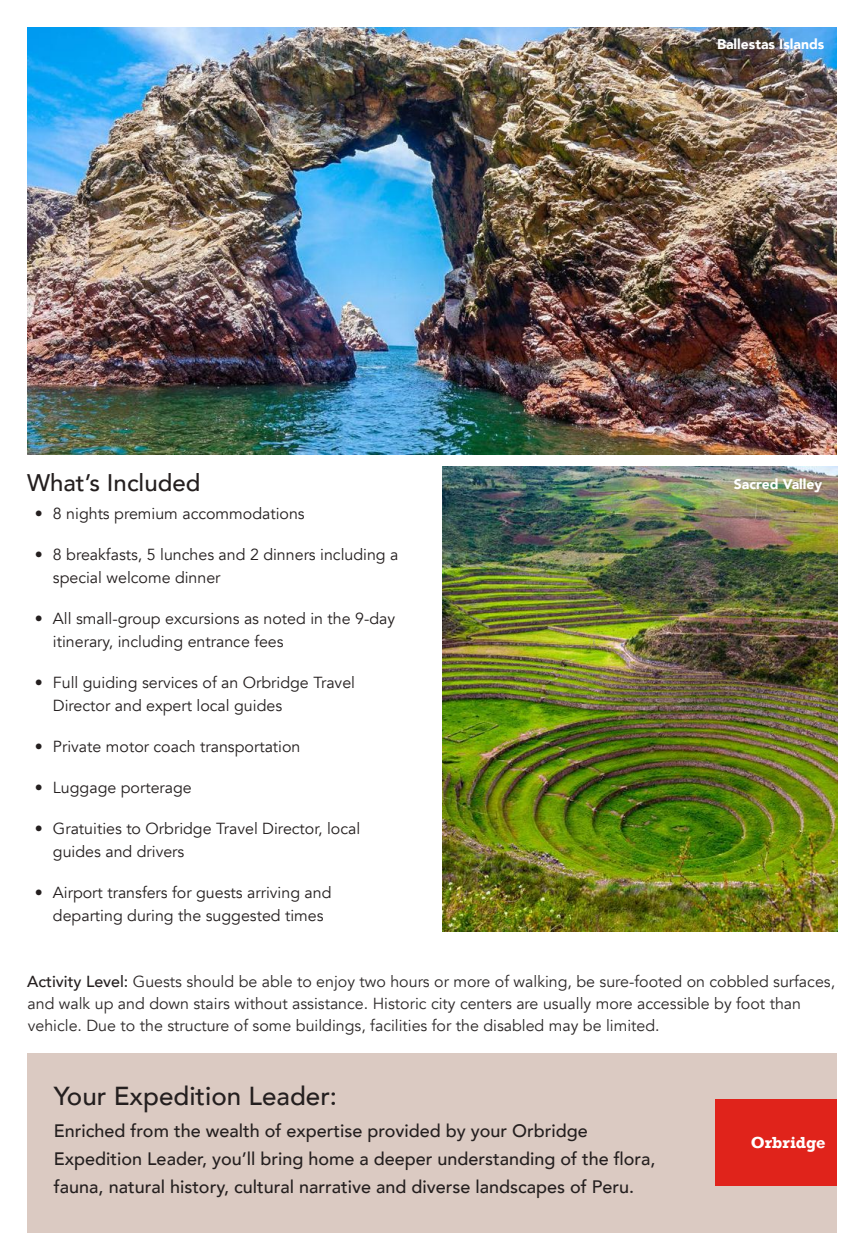
<style>
.page{position:relative;width:864px;height:1260px;background:#fff}
.page>*{position:absolute;margin:0;border:0;box-sizing:border-box;transform-origin:0 0}
.t1{font:500 26px "Avenir";color:#241f1f}
.t2{font:500 24px "Avenir";color:#241f1f}
.t3{font:500 18px/28px "Avenir";color:#241f1f}
.t4{font:700 16.4px "Rockwell";color:#fff}
.t5{font:16px/23px "Avenir";color:#241f1f}
.t6{font:16px/22px "Avenir";color:#2c2828}
.t7{font:900 14px "Avenir";color:#fff}
.s1{font-weight:500;color:#241f1f}
</style>
<div class="page">
<div style="left:27px;top:1053px;width:810px;height:180px;background:#dbcac2"></div>
<img style="left:442px;top:467px;width:395px;height:465px">
<img style="left:27px;top:27px;width:810px;height:427px">
<div style="left:715px;top:1100px;width:122px;height:86px;background:#e0231b"></div>
<h2 class="t2" style="left:27px;top:462px;width:175px">What’s Included</h2>
<p class="t5" style="left:35px;top:503px;width:271px">• 8 nights premium accommodations</p>
<p class="t5" style="left:53px;top:544px;width:347px;text-indent:-18px">• 8 breakfasts, 5 lunches and 2 dinners including a special welcome dinner</p>
<p class="t5" style="left:53px;top:608px;width:344px;text-indent:-18px">• All small-group excursions as noted in the 9-day itinerary, including entrance fees</p>
<p class="t5" style="left:53px;top:672px;width:304px;text-indent:-18px">• Full guiding services of an Orbridge Travel<br>Director and expert local guides</p>
<p class="t5" style="left:35px;top:736px;width:267px">• Private motor coach transportation</p>
<p class="t5" style="left:35px;top:777px;width:158px">• Luggage porterage</p>
<p class="t5" style="left:53px;top:818px;width:309px;text-indent:-18px">• Gratuities to Orbridge Travel Director, local guides and drivers</p>
<p class="t5" style="left:53px;top:882px;width:280px;text-indent:-18px">• Airport transfers for guests arriving and departing during the suggested times</p>
<p class="t7" style="left:717px;top:32px;width:109px">Ballestas Islands</p>
<p class="t7" style="left:734px;top:472px;width:90px">Sacred Valley</p>
<p class="t6" style="left:27px;top:971px;width:810px"><span class="s1">Activity Level:</span> Guests should be able to enjoy two hours or more of walking, be sure-footed on cobbled surfaces, and walk up and down stairs without assistance. Historic city centers are usually more accessible by foot than vehicle. Due to the structure of some buildings, facilities for the disabled may be limited.</p>
<h1 class="t1" style="left:54px;top:1073px;width:285px">Your Expedition Leader:</h1>
<p class="t3" style="left:54px;top:1116px;width:603px">Enriched from the wealth of expertise provided by your Orbridge<br>Expedition Leader, you’ll bring home a deeper understanding of the flora, fauna, natural history, cultural narrative and diverse landscapes of Peru.</p>
<p class="t4" style="left:751px;top:1133px;width:76px">Orbridge</p>
</div>
